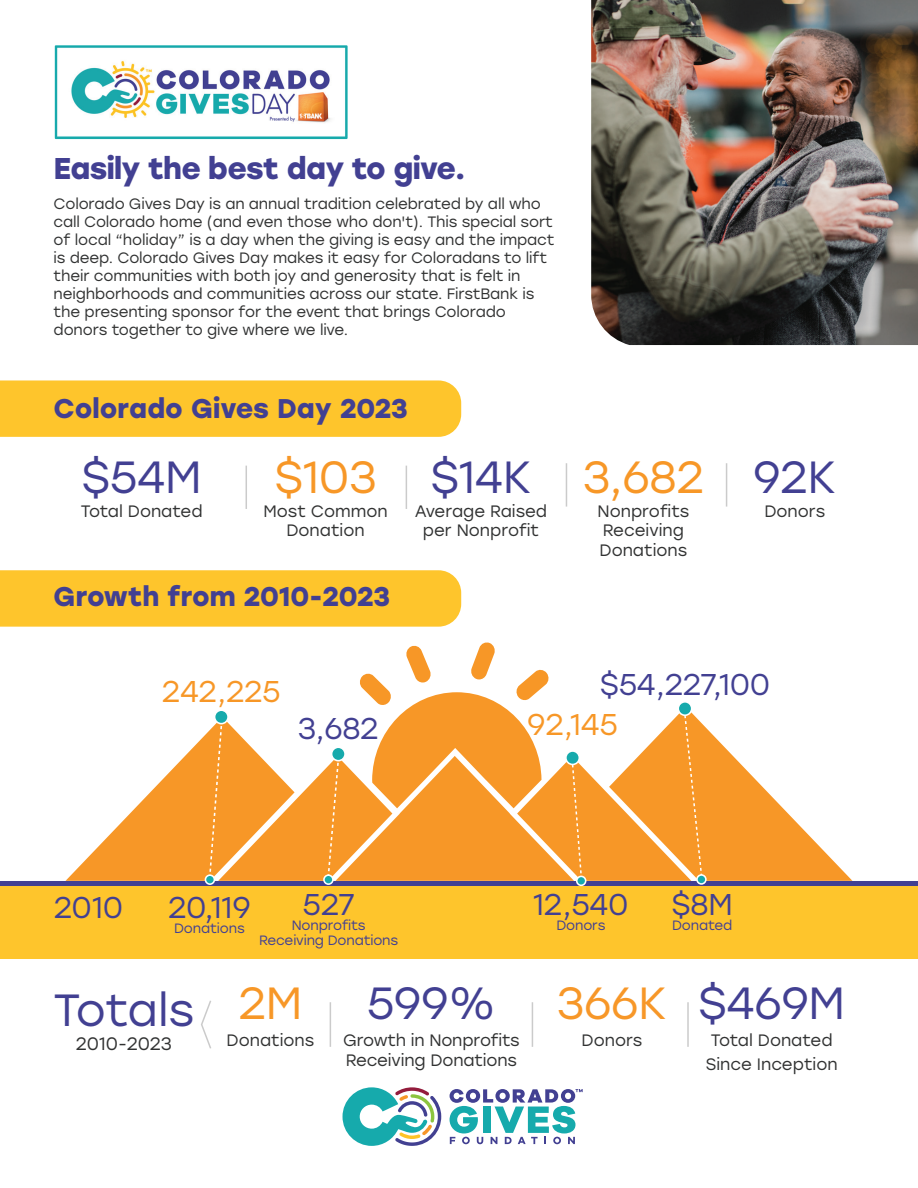
<style>
.page{position:relative;width:918px;height:1188px;background:#fff}
.page>*{position:absolute;margin:0;border:0;box-sizing:border-box;transform-origin:0 0}
.t1{font:45px "Stolzl";letter-spacing:-.01em;color:#424092}
.t2{font:45px "Stolzl";letter-spacing:-.01em;color:#f79727}
.t3{font:45px "Stolzl";color:#f79728}
.t4{font:30px "Stolzl";letter-spacing:-.01em;color:#424092}
.t5{font:700 30px "Stolzl";letter-spacing:-.025em;color:#424092}
.t6{font:30px "Stolzl";letter-spacing:-.01em;color:#f79727}
.t7{font:700 27px "Stolzl";color:#424092}
.t8{font:18px "Stolzl";letter-spacing:-.005em;color:#313232}
.t9{font:16.5px/19.5px "Stolzl";color:#313232;text-align:center}
.t10{font:15px/18px "Stolzl";letter-spacing:-.01em;color:#313232}
.t11{font:13.5px/15px "Stolzl";letter-spacing:-.01em;color:#424092;text-align:center}
</style>
<div class="page">
<svg style="left:343px;top:1087px;width:98px;height:59px"></svg>
<svg style="left:450px;top:1089px;width:133px;height:55px"></svg>
<hr style="left:246px;top:466px;width:1px;height:43px;background:#cbcbcb">
<hr style="left:406px;top:466px;width:1px;height:43px;background:#cbcbcb">
<hr style="left:566px;top:463px;width:1px;height:44px;background:#cbcbcb">
<hr style="left:726px;top:463px;width:1px;height:44px;background:#cbcbcb">
<div style="left:0;top:380px;width:461px;height:57px;background:#fec52c"></div>
<img style="left:591px;top:0;width:327px;height:345px">
<hr style="left:532px;top:1002px;width:1px;height:45px;background:#cbcbcb">
<hr style="left:330px;top:1002px;width:1px;height:45px;background:#cbcbcb">
<hr style="left:687px;top:1002px;width:2px;height:45px;background:#cbcbcb">
<svg style="left:201px;top:1000px;width:10px;height:49px"></svg>
<div style="left:0;top:570px;width:461px;height:57px;background:#fec52c"></div>
<div style="left:0;top:881px;width:918px;height:6px;background:#424092"></div>
<div style="left:0;top:886px;width:918px;height:73px;background:#fec52c"></div>
<div style="left:577px;top:876px;width:9px;height:9px;background:#16aaac;border-radius:50%"></div>
<div style="left:576px;top:876px;width:10px;height:10px;border:2px solid #fff;border-radius:50%"></div>
<div style="left:697px;top:875px;width:9px;height:9px;background:#16aaac;border-radius:50%"></div>
<div style="left:696px;top:874px;width:11px;height:11px;border:2px solid #fff;border-radius:50%"></div>
<div style="left:205px;top:875px;width:9px;height:9px;background:#16aaac;border-radius:50%"></div>
<div style="left:205px;top:874px;width:10px;height:11px;border:2px solid #fff;border-radius:50%"></div>
<div style="left:324px;top:875px;width:9px;height:9px;background:#16aaac;border-radius:50%"></div>
<div style="left:323px;top:874px;width:11px;height:11px;border:2px solid #fff;border-radius:50%"></div>
<svg style="left:66px;top:642px;width:786px;height:239px"></svg>
<img style="left:54px;top:45px;width:294px;height:95px">
<h2 class="t5" style="left:54px;top:147px;width:413px">Easily the best day to give.</h2>
<p class="t10" style="left:54px;top:194px;width:502px">Colorado Gives Day is an annual tradition celebrated by all who call Colorado home (and even those who don't). This special sort of local “holiday” is a day when the giving is easy and the impact is deep. Colorado Gives Day makes it easy for Coloradans to lift their communities with both joy and generosity that is felt in neighborhoods and communities across our state. FirstBank is the presenting sponsor for the event that brings Colorado donors together to give where we live.</p>
<h3 class="t7" style="left:54px;top:389px;width:356px">Colorado Gives Day 2023</h3>
<h1 class="t1" style="left:81px;top:446px;width:122px">$54M</h1>
<p class="t9" style="left:81px;top:500px;width:123px">Total Donated</p>
<h1 class="t2" style="left:274px;top:446px;width:104px">$103</h1>
<p class="t9" style="left:263px;top:500px;width:126px">Most Common<br>Donation</p>
<h1 class="t1" style="left:430px;top:446px;width:103px">$14K</h1>
<p class="t9" style="left:415px;top:500px;width:134px">Average Raised per Nonprofit</p>
<h3 class="t7" style="left:54px;top:577px;width:338px">Growth from 2010-2023</h3>
<h2 class="t6" style="left:162px;top:670px;width:120px">242,225</h2>
<h1 class="t2" style="left:583px;top:446px;width:123px">3,682</h1>
<p class="t9" style="left:598px;top:500px;width:93px;text-align:left">Nonprofits<br>Receiving<br>Donations</p>
<h1 class="t1" style="left:753px;top:446px;width:85px">92K</h1>
<p class="t9" style="left:764px;top:500px;width:62px">Donors</p>
<h2 class="t4" style="left:600px;top:664px;width:172px">$54,227,100</h2>
<h2 class="t4" style="left:298px;top:707px;width:82px">3,682</h2>
<h2 class="t6" style="left:527px;top:704px;width:92px">92,145</h2>
<h2 class="t4" style="left:54px;top:886px;width:71px">2010</h2>
<h2 class="t4" style="left:168px;top:886px;width:84px">20,119</h2>
<p class="t11" style="left:174px;top:920px;width:72px">Donations</p>
<h2 class="t4" style="left:303px;top:884px;width:54px">527</h2>
<p class="t11" style="left:259px;top:917px;width:141px">Nonprofits<br>Receiving Donations</p>
<h2 class="t4" style="left:533px;top:884px;width:97px">12,540</h2>
<p class="t11" style="left:556px;top:917px;width:51px">Donors</p>
<h2 class="t4" style="left:672px;top:884px;width:63px">$8M</h2>
<p class="t11" style="left:672px;top:917px;width:62px">Donated</p>
<h1 class="t1" style="left:54px;top:979px;width:142px">Totals</h1>
<p class="t8" style="left:76px;top:1032px;width:98px">2010-2023</p>
<h1 class="t2" style="left:238px;top:972px;width:66px">2M</h1>
<p class="t9" style="left:227px;top:1030px;width:89px">Donations</p>
<h1 class="t1" style="left:367px;top:972px;width:131px">599%</h1>
<p class="t9" style="left:343px;top:1030px;width:178px;text-align:left">Growth in Nonprofits<br>Receiving Donations</p>
<h1 class="t3" style="left:557px;top:972px;width:112px">366K</h1>
<p class="t9" style="left:582px;top:1030px;width:62px">Donors</p>
<h1 class="t1" style="left:698px;top:972px;width:149px">$469M</h1>
<p class="t9" style="left:706px;top:1028px;width:133px;line-height:24px">Total Donated<br>Since Inception</p>
</div>
